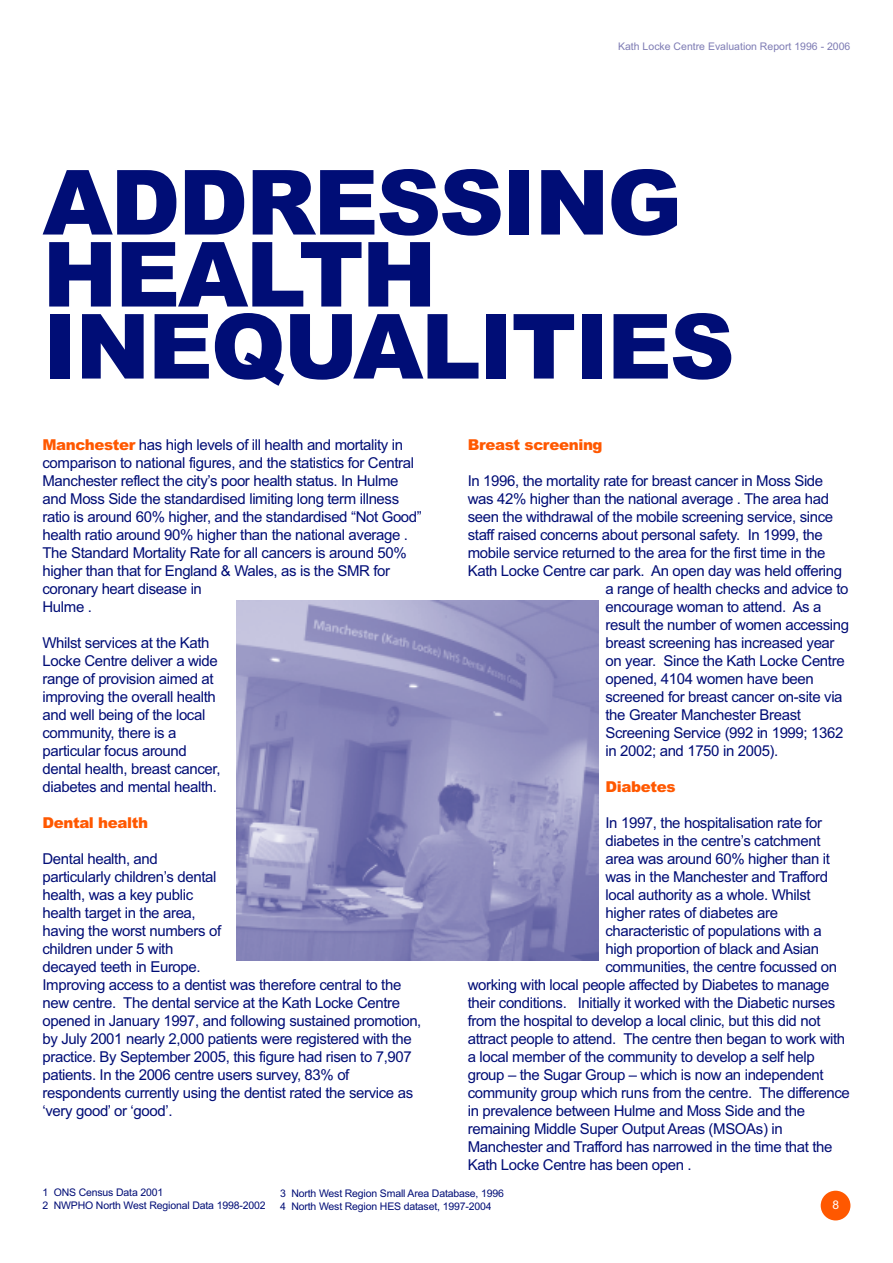
<style>
.page{position:relative;width:893px;height:1263px;background:#fff}
.page>*{position:absolute;margin:0;border:0;box-sizing:border-box;transform-origin:0 0}
.t1{font:900 90px/72px "Arial";letter-spacing:-.025em;color:#000d76}
.t2{font:15px/18px "Arial";letter-spacing:-.025em;color:#000d76}
.t3{font:900 15px "Arial";letter-spacing:-.025em;color:#ff5800}
.t4{font:12px "Arial";color:#fff}
.t5{font:10.5px/12.6px "Arial";letter-spacing:-.015em;color:#000d76}
.t6{font:10.5px "Arial";color:#7e7cb4}
.s1{font-weight:900;color:#ff5800}
</style>
<div class="page">
<div style="left:821px;top:1191px;width:29px;height:29px;background:#ff5800;border-radius:50%"></div>
<img style="left:237px;top:600px;width:361px;height:360px">
<p class="t6" style="left:618px;top:40px;width:234px">Kath Locke Centre Evaluation Report 1996 - 2006</p>
<h1 class="t1" style="left:43px;top:167px;width:694px">ADDRESSING<br>HEALTH<br>INEQUALITIES</h1>
<p class="t2" style="left:43px;top:436px;width:381px"><span class="s1">Manchester</span> has high levels of ill health and mortality in comparison to national figures, and the statistics for Central Manchester reflect the city’s poor health status. In Hulme and Moss Side the standardised limiting long term illness ratio is around 60% higher, and the standardised “Not Good” health ratio around 90% higher than the national average .<br>The Standard Mortality Rate for all cancers is around 50% higher than that for England &amp; Wales, as is the SMR for coronary heart disease in<br>Hulme .</p>
<p class="t2" style="left:43px;top:634px;width:179px">Whilst services at the Kath<br>Locke Centre deliver a wide range of provision aimed at improving the overall health and well being of the local community, there is a particular focus around dental health, breast cancer, diabetes and mental health.</p>
<p class="t3" style="left:43px;top:814px;width:107px">Dental health</p>
<p class="t2" style="left:43px;top:850px;width:380px">Dental health, and<br>particularly children’s dental<br>health, was a key public<br>health target in the area,<br>having the worst numbers of<br>children under 5 with<br>decayed teeth in Europe.<br>Improving access to a dentist was therefore central to the new centre. The dental service at the Kath Locke Centre opened in January 1997, and following sustained promotion, by July 2001 nearly 2,000 patients were registered with the practice. By September 2005, this figure had risen to 7,907 patients. In the 2006 centre users survey, 83% of respondents currently using the dentist rated the service as ‘very good’ or ‘good’.</p>
<p class="t3" style="left:468px;top:436px;width:136px">Breast screening</p>
<p class="t2" style="left:468px;top:472px;width:357px">In 1996, the mortality rate for breast cancer in Moss Side</p>
<p class="t2" style="left:468px;top:490px;width:363px">was 42% higher than the national average . The area had</p>
<p class="t2" style="left:468px;top:508px;width:367px">seen the withdrawal of the mobile screening service, since</p>
<p class="t2" style="left:468px;top:526px;width:356px">staff raised concerns about personal safety. In 1999, the</p>
<p class="t2" style="left:468px;top:544px;width:359px">mobile service returned to the area for the first time in the</p>
<p class="t2" style="left:468px;top:562px;width:376px">Kath Locke Centre car park. An open day was held offering</p>
<p class="t2" style="left:605px;top:580px;width:244px">a range of health checks and advice to</p>
<p class="t2" style="left:605px;top:598px;width:218px">encourage woman to attend. As a</p>
<p class="t2" style="left:605px;top:616px;width:245px">result the number of women accessing</p>
<p class="t2" style="left:605px;top:634px;width:231px">breast screening has increased year</p>
<p class="t2" style="left:605px;top:652px;width:241px">on year. Since the Kath Locke Centre</p>
<p class="t2" style="left:605px;top:670px;width:210px">opened, 4104 women have been</p>
<p class="t2" style="left:605px;top:688px;width:239px">screened for breast cancer on-site via</p>
<p class="t2" style="left:605px;top:706px;width:197px">the Greater Manchester Breast</p>
<p class="t2" style="left:605px;top:724px;width:239px">Screening Service (992 in 1999; 1362</p>
<p class="t2" style="left:605px;top:742px;width:174px">in 2002; and 1750 in 2005).</p>
<p class="t3" style="left:605px;top:778px;width:72px">Diabetes</p>
<p class="t2" style="left:605px;top:814px;width:218px">In 1997, the hospitalisation rate for</p>
<p class="t2" style="left:605px;top:832px;width:216px">diabetes in the centre’s catchment</p>
<p class="t2" style="left:605px;top:850px;width:226px">area was around 60% higher than it</p>
<p class="t2" style="left:605px;top:868px;width:224px">was in the Manchester and Trafford</p>
<p class="t2" style="left:605px;top:886px;width:207px">local authority as a whole. Whilst</p>
<p class="t2" style="left:605px;top:904px;width:174px">higher rates of diabetes are</p>
<p class="t2" style="left:605px;top:922px;width:218px">characteristic of populations with a</p>
<p class="t2" style="left:605px;top:940px;width:215px">high proportion of black and Asian</p>
<p class="t2" style="left:605px;top:958px;width:233px">communities, the centre focussed on</p>
<p class="t2" style="left:468px;top:976px;width:363px">working with local people affected by Diabetes to manage</p>
<p class="t2" style="left:468px;top:994px;width:369px">their conditions. Initially it worked with the Diabetic nurses</p>
<p class="t2" style="left:468px;top:1012px;width:354px">from the hospital to develop a local clinic, but this did not</p>
<p class="t2" style="left:468px;top:1030px;width:379px">attract people to attend. The centre then began to work with</p>
<p class="t2" style="left:468px;top:1048px;width:348px">a local member of the community to develop a self help</p>
<p class="t2" style="left:468px;top:1066px;width:357px">group – the Sugar Group – which is now an independent</p>
<p class="t2" style="left:468px;top:1084px;width:384px">community group which runs from the centre. The difference</p>
<p class="t2" style="left:468px;top:1102px;width:339px">in prevalence between Hulme and Moss Side and the</p>
<p class="t2" style="left:468px;top:1120px;width:316px">remaining Middle Super Output Areas (MSOAs) in</p>
<p class="t2" style="left:468px;top:1138px;width:366px">Manchester and Trafford has narrowed in the time that the</p>
<p class="t2" style="left:468px;top:1156px;width:226px">Kath Locke Centre has been open .</p>
<p class="t5" style="left:43px;top:1186px;width:225px">1 ONS Census Data 2001<br>2 NWPHO North West Regional Data 1998-2002</p>
<p class="t5" style="left:280px;top:1187px;width:225px">3 North West Region Small Area Database, 1996<br>4 North West Region HES dataset, 1997-2004</p>
<p class="t4" style="left:832px;top:1198px;width:8px">8</p>
</div>
